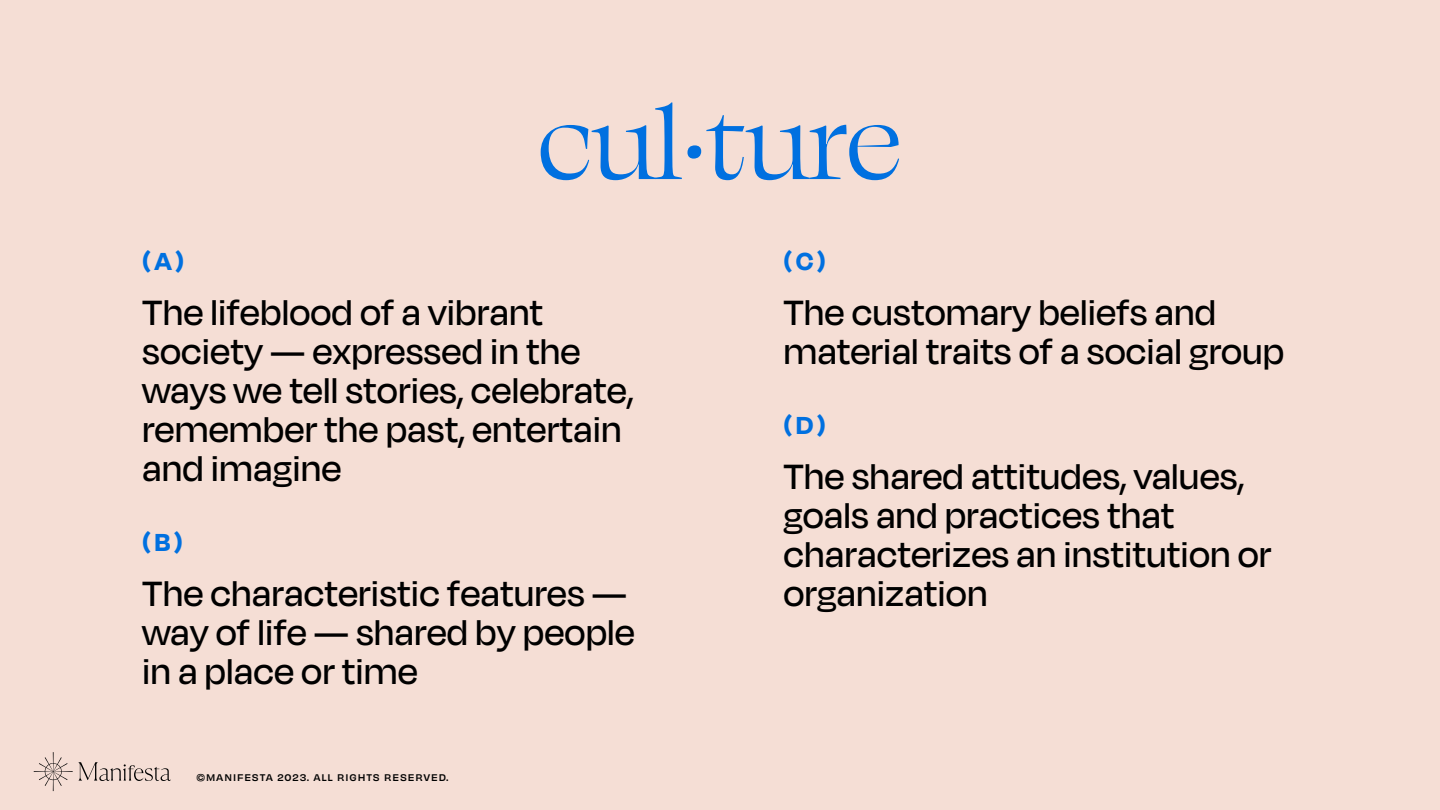
<style>
.page{position:relative;width:1440px;height:810px;background:#f5ded5}
.page>*{position:absolute;margin:0;border:0;box-sizing:border-box;transform-origin:0 0}
.t1{font:112.5px "Swear Display";letter-spacing:-.03em;color:#0070e0}
.t2{font:500 40.5px/39px "Degular Display";letter-spacing:.02em;color:#000}
.t3{font:700 28.42px "Degular Display";color:#0070e0}
.t4{font:500 9px "Obviously";letter-spacing:.1em;color:#000}
</style>
<div class="page">
<svg style="left:34px;top:752px;width:137px;height:39px"></svg>
<h1 class="t1" style="left:537px;top:73px;width:367px">cul·ture</h1>
<p class="t3" style="left:142px;top:244px;width:43px">(A)</p>
<p class="t2" style="left:142px;top:292px;width:492px">The lifeblood of a vibrant society — expressed in the ways we tell stories, celebrate, remember the past, entertain and imagine</p>
<p class="t3" style="left:142px;top:526px;width:41px">(B)</p>
<p class="t2" style="left:142px;top:573px;width:494px">The characteristic features — way of life — shared by people in a place or time</p>
<p class="t4" style="left:196px;top:771px;width:253px">©MANIFESTA 2023. ALL RIGHTS RESERVED.</p>
<p class="t3" style="left:784px;top:244px;width:43px">(C)</p>
<p class="t2" style="left:784px;top:292px;width:502px">The customary beliefs and material traits of a social group</p>
<p class="t3" style="left:784px;top:409px;width:43px">(D)</p>
<p class="t2" style="left:784px;top:456px;width:489px">The shared attitudes, values, goals and practices that characterizes an institution or organization</p>
</div>
